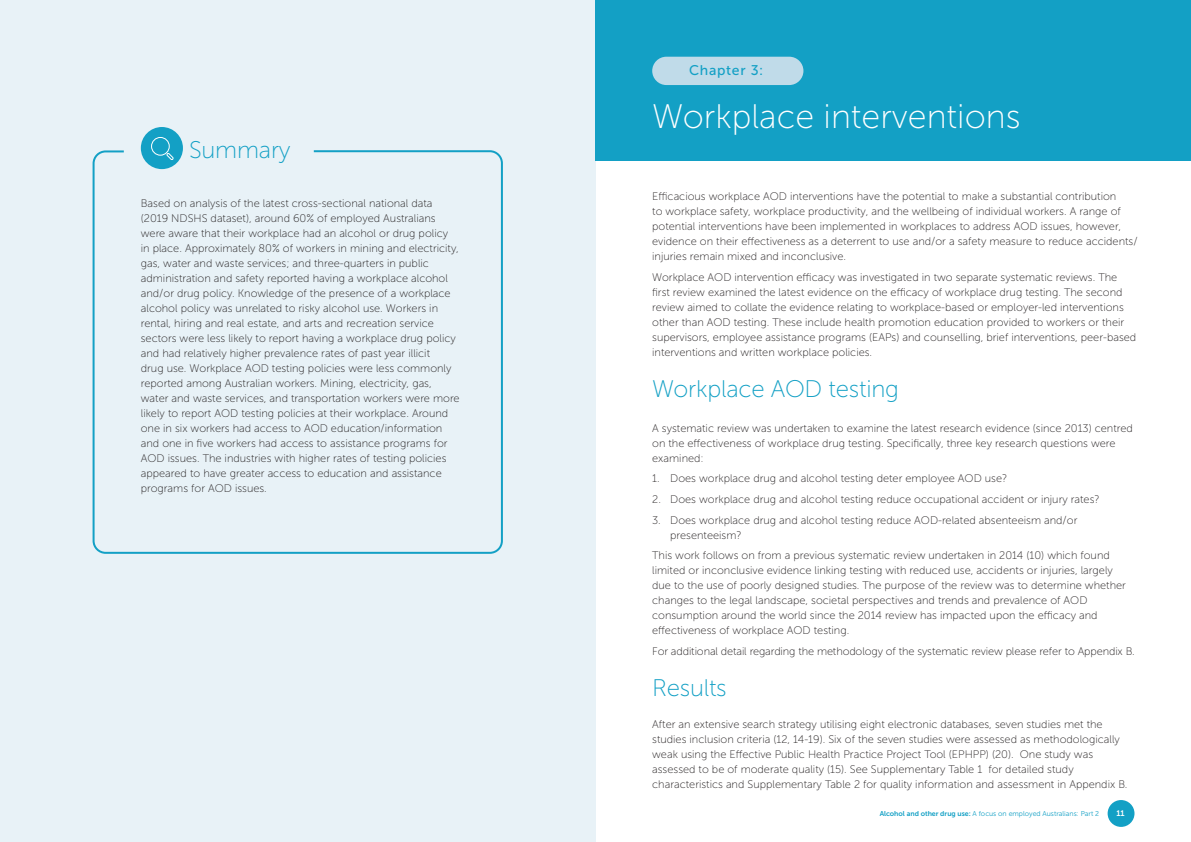
<style>
.page{position:relative;width:1191px;height:842px;background:#fff}
.page>*{position:absolute;margin:0;border:0;box-sizing:border-box;transform-origin:0 0}
.heading_1{font:34px "Museo Sans 100";color:#fff}
.Heading_2{font:24px "Museo Sans 100";letter-spacing:-.01em;color:#13a0c5}
.Heading_2-2{font:14px "Museo Sans 500";letter-spacing:.05em;color:#13a0c5}
.t1{font:11px/15px "Museo Sans 100";color:#231f20}
.t2{font:8px "Museo Sans 700";color:#fff}
.t3{font:7px "Museo Sans 300";color:#13a0c5}
.s1{font-family:"Museo Sans 700"}
</style>
<div class="page">
<div style="left:1107px;top:800px;width:27px;height:27px;background:#13a0c5;border-radius:50%"></div>
<div style="left:0;top:0;width:595px;height:842px;background:#e8f2f7"></div>
<div style="left:93px;top:150px;width:410px;height:404px;border:2px solid #13a0c5;border-radius:12px"></div>
<div style="left:141px;top:127px;width:42px;height:42px;background:#13a0c5;border-radius:50%"></div>
<div style="left:151px;top:137px;width:19px;height:19px;border:1px solid #fff;border-radius:50%"></div>
<svg style="left:166px;top:152px;width:8px;height:8px"></svg>
<div style="left:595px;top:0;width:596px;height:160px;background:#13a0c5"></div>
<div style="left:652px;top:57px;width:151px;height:28px;background:#c0dbe9;border-radius:14px"></div>
<p class="Heading_2" style="left:189px;top:137px;width:103px">Summary</p>
<p class="t1" style="left:141px;top:196px;width:320px">Based on analysis of the latest cross-sectional national data (2019 NDSHS dataset), around 60% of employed Australians were aware that their workplace had an alcohol or drug policy in place. Approximately 80% of workers in mining and electricity, gas, water and waste services; and three-quarters in public administration and safety reported having a workplace alcohol and/or drug policy. Knowledge of the presence of a workplace alcohol policy was unrelated to risky alcohol use. Workers in rental, hiring and real estate, and arts and recreation service sectors were less likely to report having a workplace drug policy and had relatively higher prevalence rates of past year illicit<br>drug use. Workplace AOD testing policies were less commonly reported among Australian workers. Mining, electricity, gas, water and waste services, and transportation workers were more likely to report AOD testing policies at their workplace. Around one in six workers had access to AOD education/information and one in five workers had access to assistance programs for AOD issues. The industries with higher rates of testing policies appeared to have greater access to education and assistance programs for AOD issues.</p>
<p class="Heading_2-2" style="left:689px;top:63px;width:76px">Chapter 3:</p>
<p class="heading_1" style="left:652px;top:98px;width:370px">Workplace interventions</p>
<p class="t1" style="left:652px;top:189px;width:487px">Efficacious workplace AOD interventions have the potential to make a substantial contribution<br>to workplace safety, workplace productivity, and the wellbeing of individual workers. A range of potential interventions have been implemented in workplaces to address AOD issues, however, evidence on their effectiveness as a deterrent to use and/or a safety measure to reduce accidents/ injuries remain mixed and inconclusive.</p>
<p class="t1" style="left:652px;top:269px;width:485px">Workplace AOD intervention efficacy was investigated in two separate systematic reviews. The first review examined the latest evidence on the efficacy of workplace drug testing. The second review aimed to collate the evidence relating to workplace-based or employer-led interventions other than AOD testing. These include health promotion education provided to workers or their supervisors, employee assistance programs (EAPs) and counselling, brief interventions, peer-based interventions and written workplace policies.</p>
<p class="Heading_2" style="left:652px;top:376px;width:248px">Workplace AOD testing</p>
<p class="t1" style="left:652px;top:420px;width:482px">A systematic review was undertaken to examine the latest research evidence (since 2013) centred on the effectiveness of workplace drug testing. Specifically, three key research questions were examined:</p>
<p class="t1" style="left:652px;top:471px;width:356px">1. Does workplace drug and alcohol testing deter employee AOD use?</p>
<p class="t1" style="left:652px;top:492px;width:449px">2. Does workplace drug and alcohol testing reduce occupational accident or injury rates?</p>
<p class="t1" style="left:670px;top:512px;width:409px;text-indent:-18px">3. Does workplace drug and alcohol testing reduce AOD-related absenteeism and/or presenteeism?</p>
<p class="t1" style="left:652px;top:548px;width:475px">This work follows on from a previous systematic review undertaken in 2014 (10) which found limited or inconclusive evidence linking testing with reduced use, accidents or injuries, largely due to the use of poorly designed studies. The purpose of the review was to determine whether changes to the legal landscape, societal perspectives and trends and prevalence of AOD consumption around the world since the 2014 review has impacted upon the efficacy and effectiveness of workplace AOD testing.</p>
<p class="t1" style="left:652px;top:644px;width:484px">For additional detail regarding the methodology of the systematic review please refer to Appendix B.</p>
<p class="Heading_2" style="left:652px;top:675px;width:76px">Results</p>
<p class="t1" style="left:652px;top:717px;width:477px">After an extensive search strategy utilising eight electronic databases, seven studies met the studies inclusion criteria (12, 14-19). Six of the seven studies were assessed as methodologically weak using the Effective Public Health Practice Project Tool (EPHPP) (20). One study was assessed to be of moderate quality (15). See Supplementary Table 1 for detailed study characteristics and Supplementary Table 2 for quality information and assessment in Appendix B.</p>
<p class="t3" style="left:879px;top:810px;width:221px"><span class="s1">Alcohol and other drug use:</span> A focus on employed Australians: Part 2</p>
<p class="t2" style="left:1116px;top:809px;width:10px">11</p>
</div>
